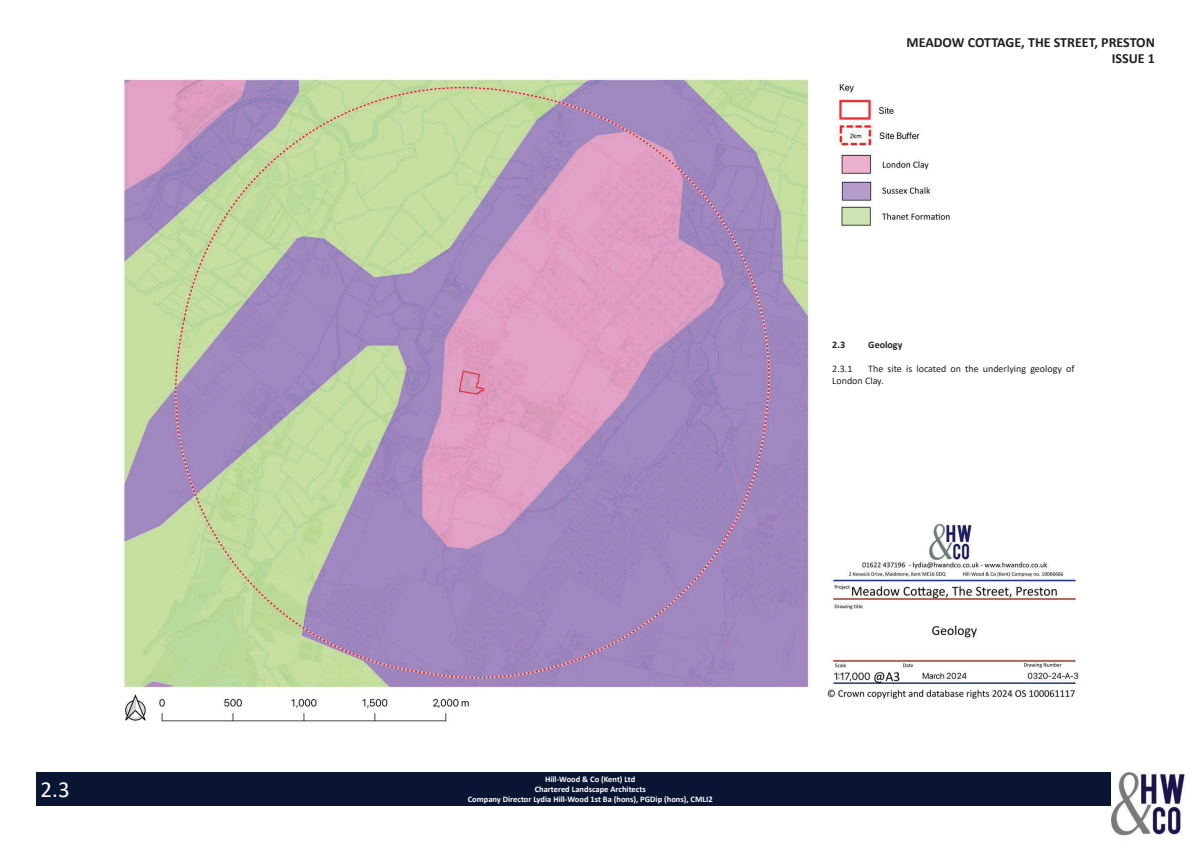
<style>
.page{position:relative;width:1191px;height:842px;background:#fff}
.page>*{position:absolute;margin:0;border:0;box-sizing:border-box;transform-origin:0 0}
.t1{font:23px "Calibri";color:#fff}
.t2{font:700 14px/16.8px "Calibri";color:#231f20;text-align:right}
.t3{font:10px/12px "Calibri";color:#231f20}
.t4{font:700 10px "Calibri";color:#231f20}
.t5{font:700 8.5px/10.2px "Calibri";color:#fff;text-align:center}
</style>
<div class="page">
<div style="left:36px;top:773px;width:1119px;height:33px;background:#091533"></div>
<img style="left:1111px;top:773px;width:74px;height:63px">
<img style="left:122px;top:79px;width:957px;height:644px">
<div style="left:832px;top:340px;width:242px;height:173px;background:#fff"></div>
<h1 class="t1" style="left:41px;top:773px;width:31px">2.3</h1>
<h2 class="t2" style="left:906px;top:33px;width:250px">MEADOW COTTAGE, THE STREET, PRESTON<br>ISSUE 1</h2>
<p class="t4" style="left:832px;top:337px;width:14px">2.3</p>
<p class="t4" style="left:868px;top:337px;width:36px">Geology</p>
<p class="t3" style="left:832px;top:362px;width:22px">2.3.1</p>
<p class="t3" style="left:832px;top:362px;width:244px;text-indent:36px">The site is located on the underlying geology of<br>London Clay.</p>
<p class="t5" style="left:468px;top:773px;width:246px">Hill-Wood &amp; Co (Kent) Ltd<br>Chartered Landscape Architects<br>Company Director Lydia Hill-Wood 1st Ba (hons), PGDip (hons), CMLI2</p>
</div>
